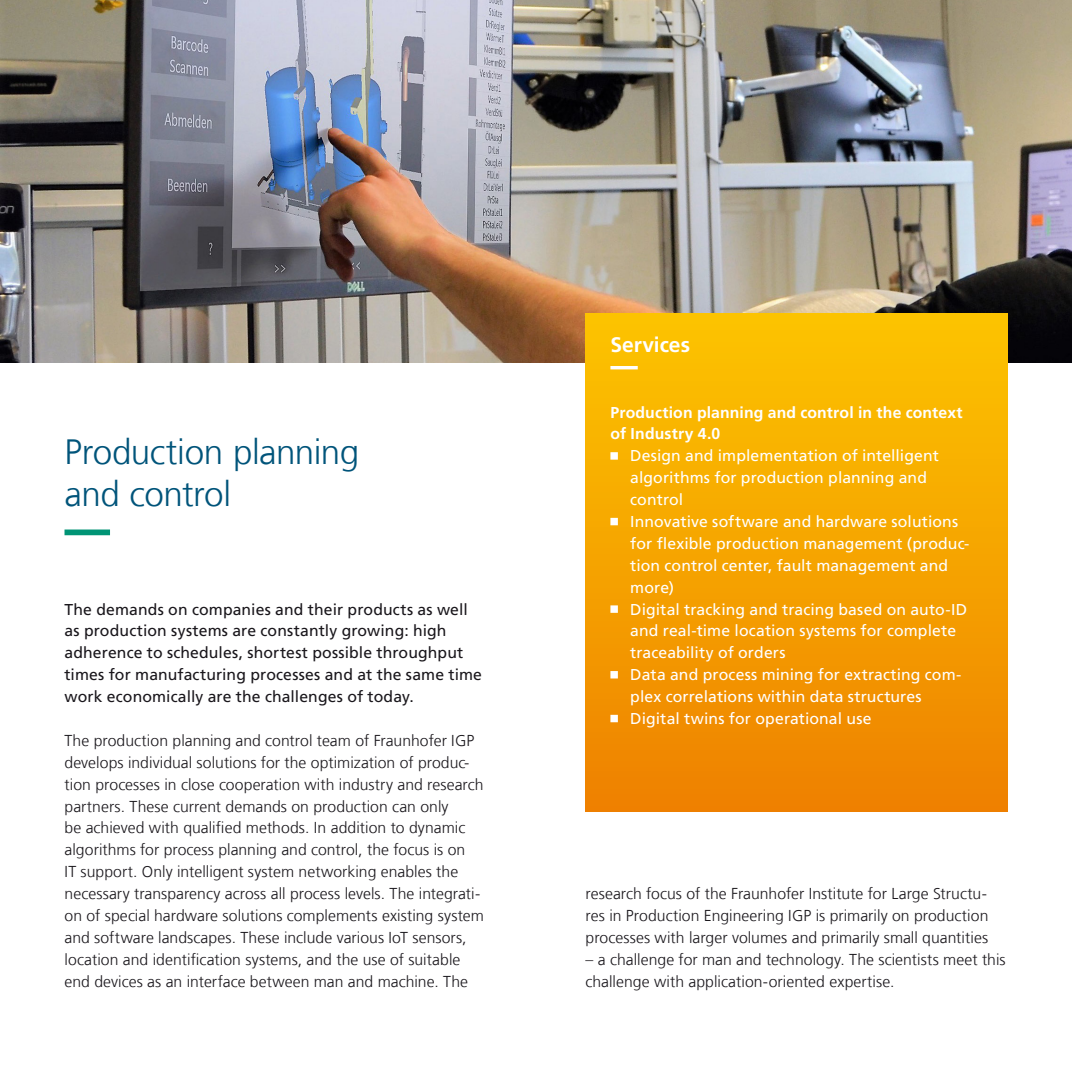
<style>
.page{position:relative;width:1072px;height:1072px;background:#fff}
.page>*{position:absolute;margin:0;border:0;box-sizing:border-box;transform-origin:0 0}
.Ueberschrift_20_24_b{font:300 35px/42px "Frutiger LT Com";letter-spacing:-.015em;color:#00547a}
.Infokasten_gross_Ueb{font:700 21px "Frutiger LT Com";color:#fff}
.Fliesstext_9_12_5_sc{font:300 15.75px/21.9px "Frutiger LT Com";letter-spacing:.005em;color:#1a171c}
.Aufzaehlung_9_12_5_w{font:15.75px/21.9px "Frutiger LT Com";letter-spacing:.005em;color:#fff}
.Fliesstext_9_12_5_sc-2{font:15.75px/21.9px "Frutiger LT Com";letter-spacing:.005em;color:#1a171c}
.Fliesstext_9_12_5_we{font:700 15.75px/21.9px "Frutiger LT Com";letter-spacing:.01em;color:#fff}
</style>
<div class="page">
<img style="left:0;top:0;width:1071px;height:362px">
<div style="left:585px;top:314px;width:422px;height:497px;background:linear-gradient(to bottom,#fdc500,#ee8100)"></div>
<svg style="left:610px;top:366px;width:372px;height:3px"></svg>
<div style="left:610px;top:452px;width:372px;height:7px;background:#f9b200"></div>
<div style="left:610px;top:518px;width:372px;height:7px;background:#f7a900"></div>
<div style="left:610px;top:605px;width:372px;height:8px;background:#f49e00"></div>
<div style="left:610px;top:671px;width:372px;height:7px;background:#f29400"></div>
<div style="left:610px;top:714px;width:372px;height:8px;background:#f18d00"></div>
<svg style="left:64px;top:529px;width:46px;height:6px"></svg>
<p class="Ueberschrift_20_24_b" style="left:64px;top:431px;width:296px">Production planning and control</p>
<p class="Fliesstext_9_12_5_sc-2" style="left:64px;top:598px;width:419px">The demands on companies and their products as well as production systems are constantly growing: high adherence to schedules, shortest possible throughput times for manufacturing processes and at the same time work economically are the challenges of today.</p>
<p class="Fliesstext_9_12_5_sc" style="left:64px;top:729px;width:421px">The production planning and control team of Fraunhofer IGP develops individual solutions for the optimization of produc&shy;tion processes in close cooperation with industry and research partners. These current demands on production can only<br>be achieved with qualified methods. In addition to dynamic algorithms for process planning and control, the focus is on<br>IT support. Only intelligent system networking enables the necessary transparency across all process levels. The integrati&shy;on of special hardware solutions complements existing system and software landscapes. These include various IoT sensors, location and identification systems, and the use of suitable end devices as an interface between man and machine. The</p>
<p class="Infokasten_gross_Ueb" style="left:610px;top:332px;width:81px">Services</p>
<p class="Fliesstext_9_12_5_we" style="left:610px;top:401px;width:354px">Production planning and control in the context of Industry 4.0</p>
<p class="Aufzaehlung_9_12_5_w" style="left:630px;top:445px;width:310px">Design and implementation of intelligent algorithms for production planning and control</p>
<p class="Aufzaehlung_9_12_5_w" style="left:630px;top:510px;width:341px">Innovative software and hardware solutions for flexible production management (produc&shy;tion control center, fault management and more)</p>
<p class="Aufzaehlung_9_12_5_w" style="left:630px;top:598px;width:338px">Digital tracking and tracing based on auto-ID and real-time location systems for complete traceability of orders</p>
<p class="Aufzaehlung_9_12_5_w" style="left:630px;top:664px;width:332px">Data and process mining for extracting com&shy;plex correlations within data structures</p>
<p class="Aufzaehlung_9_12_5_w" style="left:630px;top:707px;width:243px">Digital twins for operational use</p>
<p class="Fliesstext_9_12_5_sc" style="left:585px;top:882px;width:404px;text-align:justify">research focus of the Fraunhofer Institute for Large Structu&shy;res in Production Engineering IGP is primarily on production processes with larger volumes and primarily small quantities</p>
<p class="Fliesstext_9_12_5_sc" style="left:585px;top:948px;width:421px">– a challenge for man and technology. The scientists meet this challenge with application-oriented expertise.</p>
</div>
